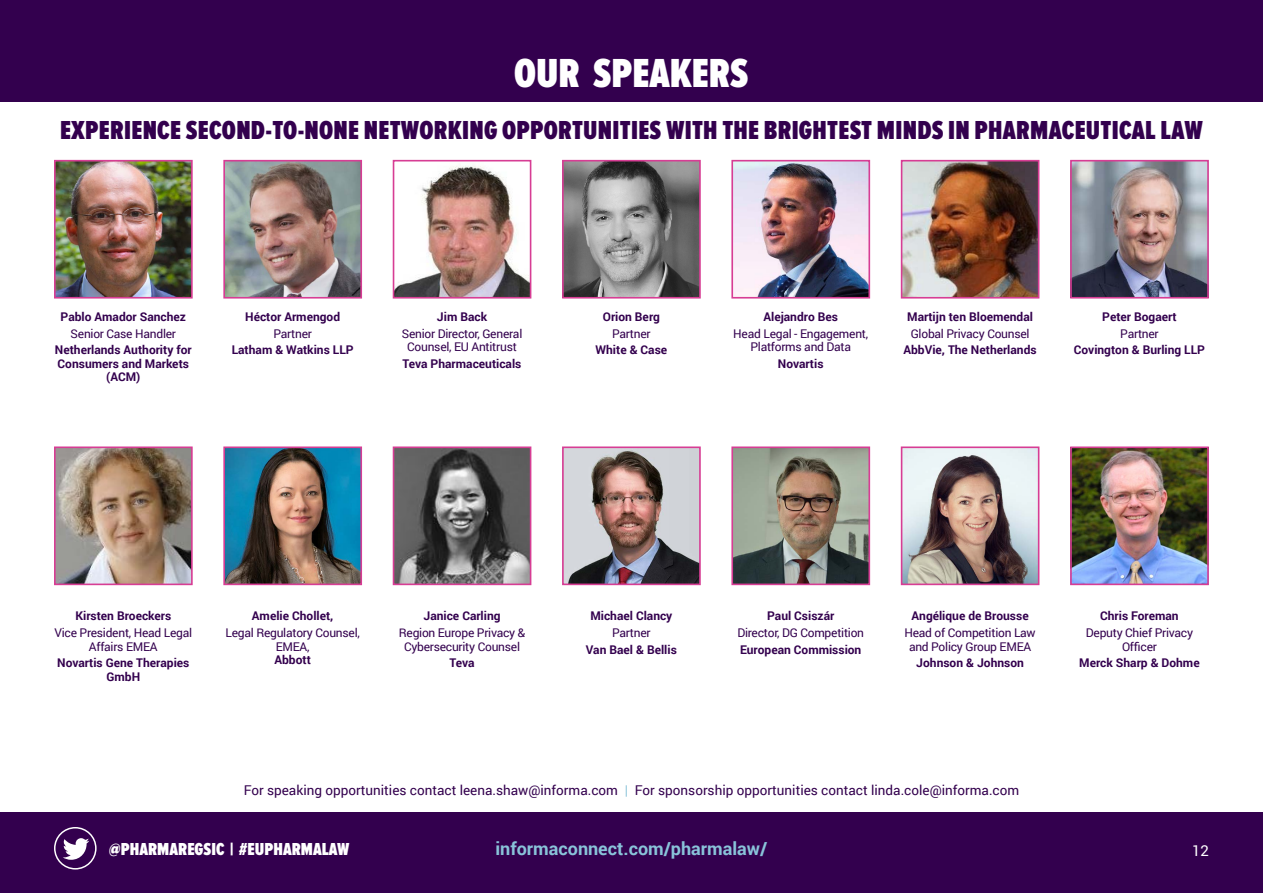
<style>
.page{position:relative;width:1263px;height:893px;background:#fff}
.page>*{position:absolute;margin:0;border:0;box-sizing:border-box;transform-origin:0 0}
.t1{font:900 42.15px "Proxima Nova A Ex Cn";color:#fff}
.t2{font:900 27px "Proxima Nova A Ex Cn";letter-spacing:.01em;color:#33004e}
.t3{font:700 18px "Roboto";color:#89c3d9}
.t4{font:900 18px "Proxima Nova A Ex Cn";color:#fff}
.t5{font:15px "Roboto";color:#fff}
.t6{font:13.5px "Roboto";color:#33004e}
.t7{font:700 12px/13.5px "Roboto";color:#33004e;text-align:center}
.t8{font:12px/13.5px "Roboto";letter-spacing:-.02em;color:#33004e;text-align:center}
.s1{color:#89c3d9}
</style>
<div class="page">
<div style="left:0;top:813px;width:1263px;height:80px;background:#33004e"></div>
<svg style="left:63px;top:838px;width:26px;height:22px"></svg>
<div style="left:54px;top:827px;width:43px;height:42px;border:1px solid #fff;border-radius:50%"></div>
<div style="left:0;top:0;width:1263px;height:102px;background:#33004e"></div>
<img style="left:57px;top:163px;width:133px;height:133px">
<div style="left:54px;top:160px;width:139px;height:139px;border:2px solid #d73d94"></div>
<img style="left:57px;top:449px;width:133px;height:133px">
<div style="left:54px;top:446px;width:139px;height:139px;border:2px solid #d73d94"></div>
<img style="left:396px;top:166px;width:132px;height:130px">
<div style="left:393px;top:160px;width:138px;height:139px;border:2px solid #d73d94"></div>
<img style="left:396px;top:449px;width:132px;height:133px">
<div style="left:393px;top:446px;width:138px;height:139px;border:2px solid #d73d94"></div>
<img style="left:904px;top:163px;width:132px;height:133px">
<div style="left:901px;top:160px;width:138px;height:139px;border:2px solid #d73d94"></div>
<img style="left:904px;top:449px;width:132px;height:133px">
<div style="left:901px;top:446px;width:138px;height:139px;border:2px solid #d73d94"></div>
<img style="left:226px;top:163px;width:133px;height:133px">
<div style="left:223px;top:160px;width:139px;height:139px;border:2px solid #d73d94"></div>
<img style="left:226px;top:449px;width:133px;height:133px">
<div style="left:223px;top:446px;width:139px;height:139px;border:2px solid #d73d94"></div>
<img style="left:734px;top:163px;width:133px;height:133px">
<div style="left:731px;top:160px;width:139px;height:139px;border:2px solid #d73d94"></div>
<img style="left:734px;top:449px;width:133px;height:133px">
<div style="left:731px;top:446px;width:139px;height:139px;border:2px solid #d73d94"></div>
<img style="left:565px;top:163px;width:133px;height:133px">
<div style="left:562px;top:160px;width:139px;height:139px;border:2px solid #d73d94"></div>
<img style="left:565px;top:449px;width:133px;height:133px">
<div style="left:562px;top:446px;width:139px;height:139px;border:2px solid #d73d94"></div>
<img style="left:1073px;top:163px;width:133px;height:133px">
<div style="left:1070px;top:160px;width:139px;height:139px;border:2px solid #d73d94"></div>
<img style="left:1073px;top:449px;width:133px;height:133px">
<div style="left:1070px;top:446px;width:139px;height:139px;border:2px solid #d73d94"></div>
<h1 class="t1" style="left:514px;top:50px;width:236px">OUR SPEAKERS</h1>
<h2 class="t2" style="left:60px;top:115px;width:1144px">EXPERIENCE SECOND-TO-NONE NETWORKING OPPORTUNITIES WITH THE BRIGHTEST MINDS IN PHARMACEUTICAL LAW</h2>
<p class="t7" style="left:61px;top:309px;width:127px">Pablo Amador Sanchez</p>
<p class="t8" style="left:71px;top:326px;width:107px">Senior Case Handler</p>
<p class="t7" style="left:55px;top:343px;width:138px">Netherlands Authority for<br>Consumers and Markets (ACM)</p>
<p class="t7" style="left:245px;top:309px;width:96px">Héctor Armengod</p>
<p class="t8" style="left:273px;top:326px;width:40px">Partner</p>
<p class="t7" style="left:232px;top:343px;width:124px">Latham &amp; Watkins LLP</p>
<p class="t7" style="left:437px;top:309px;width:52px">Jim Back</p>
<p class="t8" style="left:402px;top:326px;width:122px">Senior Director, General<br>Counsel, EU Antitrust</p>
<p class="t7" style="left:403px;top:356px;width:120px">Teva Pharmaceuticals</p>
<p class="t7" style="left:603px;top:309px;width:59px">Orion Berg</p>
<p class="t8" style="left:612px;top:326px;width:40px">Partner</p>
<p class="t7" style="left:596px;top:343px;width:73px">White &amp; Case</p>
<p class="t7" style="left:763px;top:309px;width:76px">Alejandro Bes</p>
<p class="t8" style="left:733px;top:326px;width:136px">Head Legal - Engagement,<br>Platforms and Data</p>
<p class="t7" style="left:778px;top:356px;width:47px">Novartis</p>
<p class="t7" style="left:907px;top:309px;width:127px">Martijn ten Bloemendal</p>
<p class="t8" style="left:911px;top:326px;width:120px">Global Privacy Counsel</p>
<p class="t7" style="left:903px;top:343px;width:135px">AbbVie, The Netherlands</p>
<p class="t7" style="left:1102px;top:309px;width:76px">Peter Bogaert</p>
<p class="t8" style="left:1120px;top:326px;width:40px">Partner</p>
<p class="t7" style="left:1074px;top:343px;width:133px">Covington &amp; Burling LLP</p>
<p class="t7" style="left:75px;top:609px;width:97px">Kirsten Broeckers</p>
<p class="t8" style="left:54px;top:626px;width:139px">Vice President, Head Legal<br>Affairs EMEA</p>
<p class="t7" style="left:57px;top:656px;width:134px">Novartis Gene Therapies<br>GmbH</p>
<p class="t7" style="left:252px;top:609px;width:83px">Amelie Chollet,</p>
<p class="t8" style="left:225px;top:626px;width:136px">Legal Regulatory Counsel,<br>EMEA,</p>
<p class="t7" style="left:274px;top:653px;width:38px">Abbott</p>
<p class="t7" style="left:423px;top:609px;width:79px">Janice Carling</p>
<p class="t8" style="left:399px;top:626px;width:128px">Region Europe Privacy &amp;<br>Cybersecurity Counsel</p>
<p class="t7" style="left:450px;top:656px;width:26px">Teva</p>
<p class="t7" style="left:590px;top:609px;width:84px">Michael Clancy</p>
<p class="t8" style="left:612px;top:626px;width:40px">Partner</p>
<p class="t7" style="left:586px;top:642px;width:92px">Van Bael &amp; Bellis</p>
<p class="t7" style="left:767px;top:609px;width:69px">Paul Csiszár</p>
<p class="t8" style="left:737px;top:626px;width:128px">Director, DG Competition</p>
<p class="t7" style="left:740px;top:642px;width:123px">European Commission</p>
<p class="t7" style="left:911px;top:609px;width:119px">Angélique de Brousse</p>
<p class="t8" style="left:904px;top:626px;width:133px">Head of Competition Law and Policy Group EMEA</p>
<p class="t7" style="left:916px;top:656px;width:109px">Johnson &amp; Johnson</p>
<p class="t6" style="left:244px;top:781px;width:777px">For speaking opportunities contact leena.shaw@informa.com <span class="s1">|</span> For sponsorship opportunities contact linda.cole@informa.com</p>
<p class="t7" style="left:1100px;top:609px;width:80px">Chris Foreman</p>
<p class="t8" style="left:1086px;top:626px;width:109px">Deputy Chief Privacy<br>Officer</p>
<p class="t7" style="left:1079px;top:656px;width:122px">Merck Sharp &amp; Dohme</p>
<h3 class="t4" style="left:109px;top:839px;width:242px">@PHARMAREGSIC | #EUPHARMALAW</h3>
<h3 class="t3" style="left:495px;top:836px;width:273px">informaconnect.com/pharmalaw/</h3>
<p class="t5" style="left:1192px;top:840px;width:18px">12</p>
</div>
